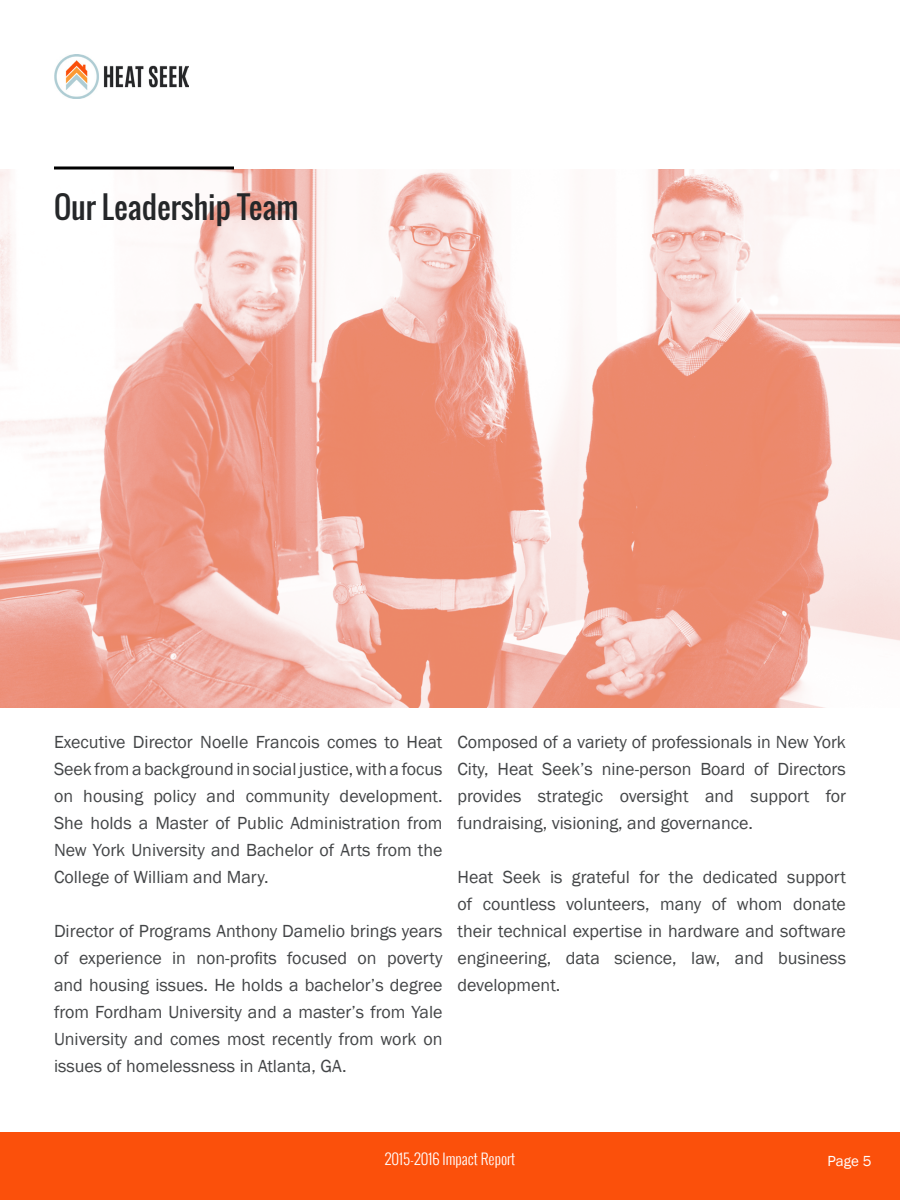
<style>
.page{position:relative;width:900px;height:1200px;background:#fff}
.page>*{position:absolute;margin:0;border:0;box-sizing:border-box;transform-origin:0 0}
.t1{font:30px "Oswald";color:#252729}
.t2{font:18px/27px "Franklin Gothic";color:#434547;text-align:justify}
.t3{font:300 15px "Oswald";color:#fff}
.t4{font:15px "Franklin Gothic";color:#fff}
</style>
<div class="page">
<img style="left:0;top:170px;width:900px;height:538px">
<img style="left:54px;top:54px;width:135px;height:45px">
<div style="left:0;top:1132px;width:900px;height:68px;background:#fb500b"></div>
<svg style="left:54px;top:166px;width:180px;height:4px"></svg>
<h1 class="t1" style="left:54px;top:185px;width:246px">Our Leadership Team</h1>
<p class="t2" style="left:54px;top:728px;width:390px">Executive Director Noelle Francois comes to Heat Seek from a background in social justice, with a focus on housing policy and community development.<br>She holds a Master of Public Administration from New York University and Bachelor of Arts from the College of William and Mary.</p>
<p class="t2" style="left:54px;top:917px;width:390px">Director of Programs Anthony Damelio brings years of experience in non-profits focused on poverty and housing issues. He holds a bachelor’s degree from Fordham University and a master’s from Yale University and comes most recently from work on issues of homelessness in Atlanta, GA.</p>
<p class="t2" style="left:458px;top:728px;width:390px">Composed of a variety of professionals in New York City, Heat Seek’s nine-person Board of Directors provides strategic oversight and support for fundraising, visioning, and governance.</p>
<p class="t2" style="left:458px;top:863px;width:390px">Heat Seek is grateful for the dedicated support of countless volunteers, many of whom donate their technical expertise in hardware and software engineering, data science, law, and business development.</p>
<p class="t3" style="left:385px;top:1148px;width:132px">2015-2016 Impact Report</p>
<p class="t4" style="left:828px;top:1152px;width:45px">Page 5</p>
</div>
